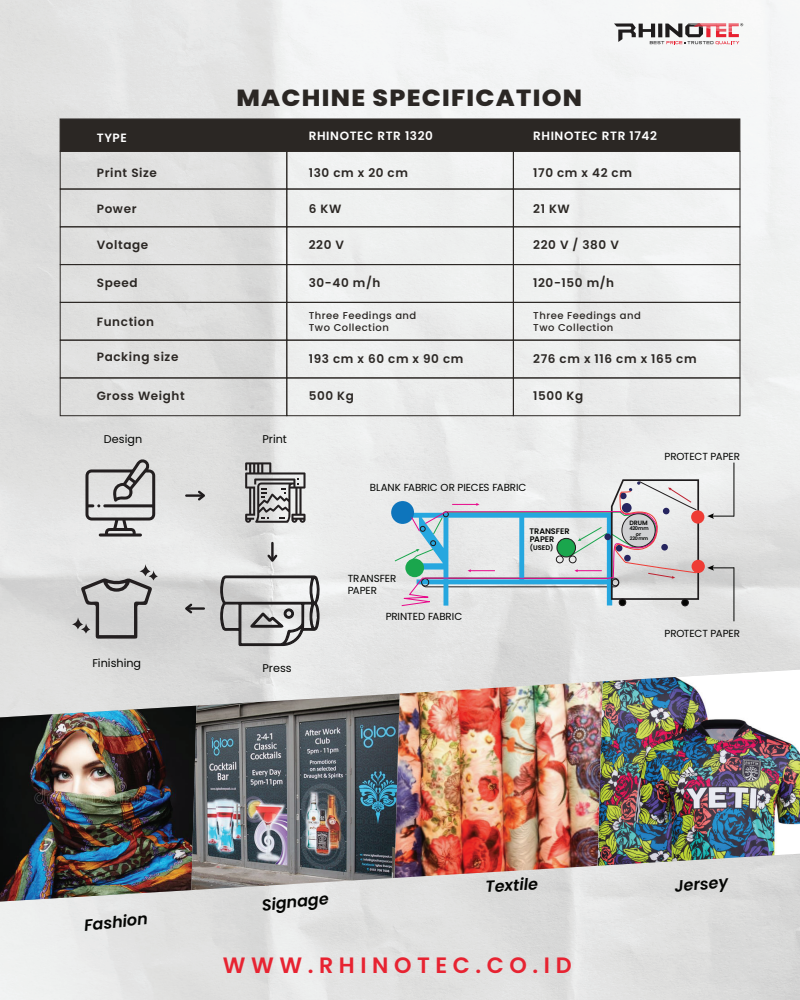
<style>
.page{position:relative;width:800px;height:1000px;background:#fff}
.page>*{position:absolute;margin:0;border:0;box-sizing:border-box;transform-origin:0 0}
.t1{font:800 23.28px "Poppins";letter-spacing:.05em;color:#2b2724;scale:1.08 1}
.t2{font:600 22.24px "Poppins";letter-spacing:.25em;color:#e72331}
.t3{font:italic 600 16px "Poppins";color:#040503}
.t4{font:600 12px "Poppins";letter-spacing:.05em;color:#2b2724}
.t5{font:600 12px "Poppins";letter-spacing:.05em;color:#fff}
.t6{font:11.2px "Poppins";color:#040503}
.t7{font:10.24px/12.3px "Poppins";color:#040503}
.t8{font:10.24px "Poppins";letter-spacing:-.02em;color:#040503}
.t9{font:500 10px/12px "Poppins";letter-spacing:.05em;color:#2b2724}
.t10{font:600 8.08px/7.8px "Poppins";color:#040503}
.t11{font:600 6.72px "Poppins";color:#040503}
.t12{font:600 6.24px "Poppins";color:#040503}
.t13{font:600 5.04px "Poppins";color:#040503}
.t14{font:600 4.8px "Poppins";color:#040503}
</style>
<div class="page">
<img style="left:0;top:0;width:800px;height:1000px">
<div style="left:60px;top:151px;width:227px;height:38px;border:1px solid #2b2724"></div>
<div style="left:286px;top:151px;width:228px;height:38px;border:1px solid #2b2724"></div>
<div style="left:513px;top:151px;width:227px;height:38px;border:1px solid #2b2724"></div>
<div style="left:60px;top:189px;width:227px;height:38px;border:1px solid #2b2724"></div>
<div style="left:286px;top:189px;width:228px;height:38px;border:1px solid #2b2724"></div>
<div style="left:513px;top:189px;width:227px;height:38px;border:1px solid #2b2724"></div>
<div style="left:60px;top:226px;width:227px;height:39px;border:1px solid #2b2724"></div>
<div style="left:286px;top:226px;width:228px;height:39px;border:1px solid #2b2724"></div>
<div style="left:513px;top:226px;width:227px;height:39px;border:1px solid #2b2724"></div>
<div style="left:60px;top:264px;width:227px;height:39px;border:1px solid #2b2724"></div>
<div style="left:286px;top:264px;width:228px;height:39px;border:1px solid #2b2724"></div>
<div style="left:513px;top:264px;width:227px;height:39px;border:1px solid #2b2724"></div>
<div style="left:60px;top:302px;width:227px;height:39px;border:1px solid #2b2724"></div>
<div style="left:286px;top:302px;width:228px;height:39px;border:1px solid #2b2724"></div>
<div style="left:513px;top:302px;width:227px;height:39px;border:1px solid #2b2724"></div>
<div style="left:60px;top:340px;width:227px;height:38px;border:1px solid #2b2724"></div>
<div style="left:286px;top:340px;width:228px;height:38px;border:1px solid #2b2724"></div>
<div style="left:513px;top:340px;width:227px;height:38px;border:1px solid #2b2724"></div>
<div style="left:60px;top:378px;width:227px;height:38px;border:1px solid #2b2724"></div>
<div style="left:286px;top:378px;width:228px;height:38px;border:1px solid #2b2724"></div>
<div style="left:513px;top:378px;width:227px;height:38px;border:1px solid #2b2724"></div>
<div style="left:60px;top:118px;width:680px;height:34px;background:#2b2724;border:1px solid #2b2724"></div>
<svg style="left:614px;top:23px;width:129px;height:22px"></svg>
<svg style="left:391px;top:501px;width:23px;height:23px"></svg>
<div style="left:691px;top:510px;width:13px;height:14px;background:#ee3c35;border-radius:50%"></div>
<div style="left:692px;top:560px;width:13px;height:13px;background:#ee3c35;border-radius:50%"></div>
<svg style="left:394px;top:478px;width:306px;height:129px;background:#c8d1d8"></svg>
<hr style="left:734px;top:463px;width:1px;height:54px;background:#040503">
<hr style="left:734px;top:567px;width:1px;height:54px;background:#040503">
<svg style="left:707px;top:513px;width:27px;height:6px"></svg>
<svg style="left:707px;top:565px;width:27px;height:6px"></svg>
<div style="left:557px;top:538px;width:19px;height:19px;background:#1aa64d;border:1px solid #1f1c1d;border-radius:50%"></div>
<img style="left:0;top:706px;width:196px;height:196px">
<img style="left:395px;top:681px;width:208px;height:197px">
<img style="left:191px;top:694px;width:209px;height:196px">
<img style="left:598px;top:670px;width:202px;height:196px">
<hr style="left:186px;top:494px;width:17px;height:3px;background:#1f1c1d">
<svg style="left:196px;top:488px;width:12px;height:15px"></svg>
<hr style="left:187px;top:607px;width:17px;height:3px;background:#1f1c1d">
<svg style="left:182px;top:601px;width:12px;height:15px"></svg>
<svg style="left:85px;top:459px;width:70px;height:78px;background:#b1b0b0"></svg>
<svg style="left:219px;top:437px;width:102px;height:349px;background:#b5b7b8"></svg>
<svg style="left:220px;top:576px;width:99px;height:69px;background:#b0b0b0"></svg>
<svg style="left:245px;top:462px;width:61px;height:61px;background:#9d9c9c"></svg>
<svg style="left:72px;top:564px;width:86px;height:75px;background:#bab9b9"></svg>
<h1 class="t1" style="left:236px;top:85px;width:322px">MACHINE SPECIFICATION</h1>
<p class="t5" style="left:309px;top:129px;width:126px">RHINOTEC RTR 1320</p>
<p class="t5" style="left:533px;top:129px;width:125px">RHINOTEC RTR 1742</p>
<p class="t5" style="left:97px;top:131px;width:32px">TYPE</p>
<p class="t4" style="left:97px;top:165px;width:62px">Print Size</p>
<p class="t4" style="left:309px;top:165px;width:101px">130 cm x 20 cm</p>
<p class="t4" style="left:309px;top:201px;width:34px">6 KW</p>
<p class="t4" style="left:309px;top:238px;width:37px">220 V</p>
<p class="t4" style="left:309px;top:275px;width:73px">30-40 m/h</p>
<p class="t4" style="left:533px;top:165px;width:100px">170 cm x 42 cm</p>
<p class="t4" style="left:533px;top:201px;width:38px">21 KW</p>
<p class="t4" style="left:533px;top:238px;width:87px">220 V / 380 V</p>
<p class="t4" style="left:533px;top:275px;width:82px">120-150 m/h</p>
<p class="t4" style="left:97px;top:201px;width:41px">Power</p>
<p class="t4" style="left:97px;top:238px;width:53px">Voltage</p>
<p class="t4" style="left:97px;top:275px;width:42px">Speed</p>
<p class="t4" style="left:97px;top:315px;width:59px">Function</p>
<p class="t4" style="left:97px;top:350px;width:83px">Packing size</p>
<p class="t4" style="left:97px;top:389px;width:90px">Gross Weight</p>
<p class="t9" style="left:309px;top:310px;width:109px">Three Feedings and<br>Two Collection</p>
<p class="t9" style="left:533px;top:310px;width:109px">Three Feedings and<br>Two Collection</p>
<p class="t4" style="left:309px;top:352px;width:156px">193 cm x 60 cm x 90 cm</p>
<p class="t4" style="left:309px;top:389px;width:47px">500 Kg</p>
<p class="t4" style="left:533px;top:352px;width:165px">276 cm x 116 cm x 165 cm</p>
<p class="t4" style="left:533px;top:389px;width:52px">1500 Kg</p>
<p class="t6" style="left:104px;top:432px;width:40px">Design</p>
<p class="t6" style="left:262px;top:432px;width:26px">Print</p>
<p class="t6" style="left:92px;top:656px;width:50px">Finishing</p>
<p class="t6" style="left:262px;top:662px;width:31px">Press</p>
<p class="t7" style="left:370px;top:482px;width:158px">BLANK FABRIC OR PIECES FABRIC</p>
<p class="t7" style="left:348px;top:572px;width:50px">TRANSFER<br>PAPER</p>
<p class="t7" style="left:386px;top:610px;width:78px">PRINTED FABRIC</p>
<p class="t10" style="left:529px;top:528px;width:42px">TRANSFER<br>PAPER</p>
<p class="t11" style="left:530px;top:544px;width:25px">(USED)</p>
<p class="t8" style="left:665px;top:450px;width:77px">PROTECT PAPER</p>
<p class="t12" style="left:629px;top:519px;width:20px">DRUM</p>
<p class="t13" style="left:629px;top:526px;width:21px">420mm</p>
<p class="t14" style="left:630px;top:536px;width:20px">220 mm</p>
<p class="t13" style="left:636px;top:531px;width:7px">or</p>
<p class="t8" style="left:665px;top:628px;width:77px">PROTECT PAPER</p>
<h3 class="t3" style="left:83px;top:916px;width:65px;rotate:-6deg">Fashion</h3>
<h3 class="t3" style="left:261px;top:896px;width:69px;rotate:-6deg">Signage</h3>
<h3 class="t3" style="left:485px;top:877px;width:54px;rotate:-3deg">Textile</h3>
<h2 class="t2" style="left:223px;top:953px;width:350px">WWW.RHINOTEC.CO.ID</h2>
<h3 class="t3" style="left:674px;top:878px;width:55px;rotate:-6deg">Jersey</h3>
</div>
